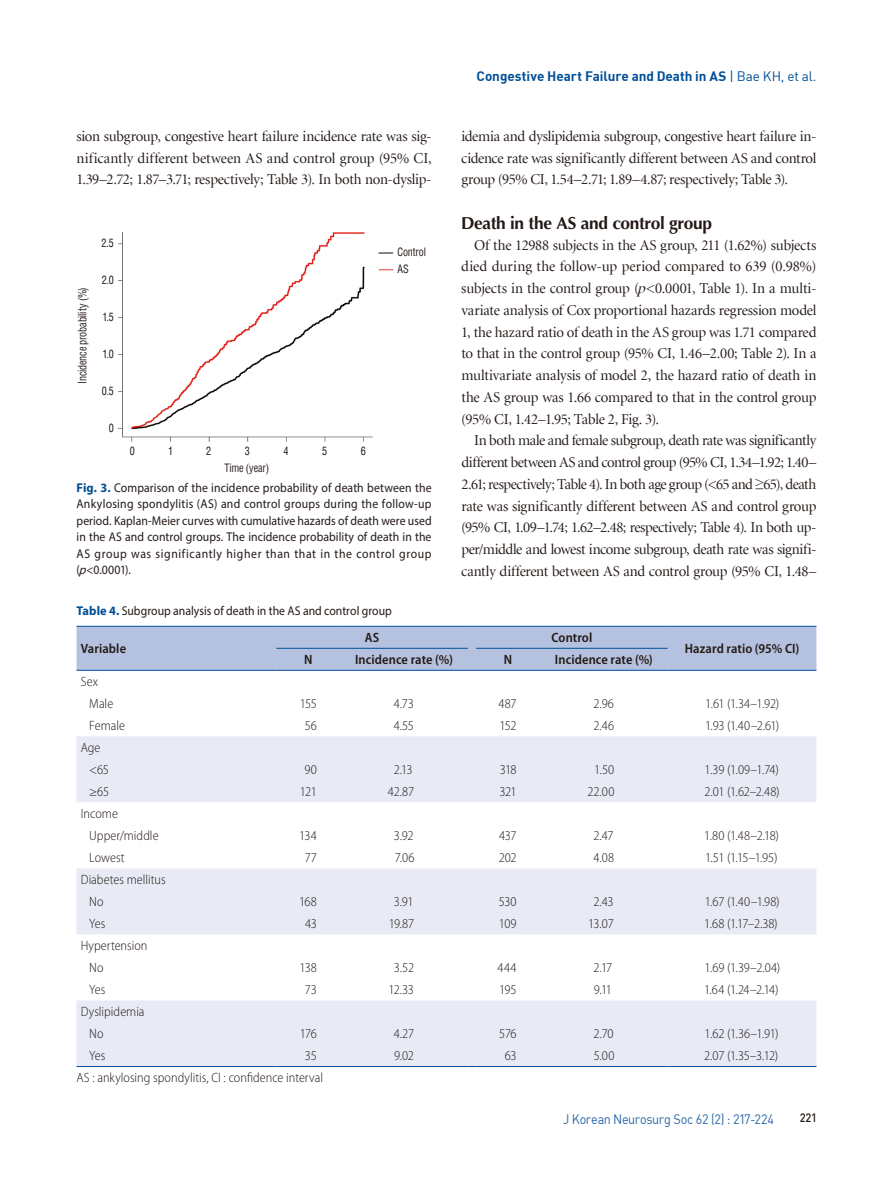
<style>
.page{position:relative;width:893px;height:1191px;background:#fff}
.page>*{position:absolute;margin:0;border:0;box-sizing:border-box;transform-origin:0 0}
.t1{font:700 17.25px "Optima";letter-spacing:-.015em;color:#231916}
.t2{font:15px/21.8px "Minion LT Display";letter-spacing:-.02em;color:#231916;text-align:justify}
.t3{font:300 semi-condensed 13.5px/22px "Myriad Pro";color:#231916}
.t4{font:600 semi-condensed 13.5px "Myriad Pro";letter-spacing:.01em;color:#231916}
.t5{font:700 13.5px "DIN";letter-spacing:-.005em;color:#004f97}
.t6{font:13.5px "DIN";letter-spacing:-.025em;color:#2868a9;scale:.93 1}
.t7{font:12.75px/16.5px "Myriad Pro";letter-spacing:.02em;color:#231916;text-align:justify;scale:.92 1}
.t8{font:12.75px "Myriad Pro";color:#231916;scale:.92 1}
.t9{font:12px "Dinmed";color:#231916;scale:.93 1}
.t10{font:condensed 11.25px/16.5px "Helvetica";letter-spacing:-.015em;color:#231916;scale:.9 1}
.s1{font-weight:400}
.s2{font-style:italic}
.s3{font-family:"Times New Roman"}
.s4{font-weight:700;color:#004f97}
</style>
<div class="page">
<svg style="left:77px;top:736px;width:739px;height:330px;fill:#e8ebf5"></svg>
<svg style="left:77px;top:626px;width:739px;height:45px;background:#acbcdb"></svg>
<hr style="left:476px;top:670px;width:64px;height:1px;background:#004f97">
<hr style="left:540px;top:670px;width:128px;height:1px;background:#004f97">
<hr style="left:77px;top:1066px;width:199px;height:1px;background:#004f97">
<hr style="left:276px;top:1066px;width:64px;height:1px;background:#004f97">
<hr style="left:340px;top:1066px;width:128px;height:1px;background:#004f97">
<hr style="left:476px;top:1066px;width:64px;height:1px;background:#004f97">
<hr style="left:540px;top:1066px;width:128px;height:1px;background:#004f97">
<hr style="left:668px;top:1066px;width:148px;height:1px;background:#004f97">
<img style="left:118px;top:231px;width:276px;height:211px">
<p class="t5" style="left:477px;top:68px;width:341px">Congestive Heart Failure and Death in AS <span class="s1">| Bae KH, et al.</span></p>
<p class="t2" style="left:76px;top:126px;width:357px">sion subgroup, congestive heart failure incidence rate was sig&shy;nificantly different between AS and control group (95% CI, 1.39–2.72; 1.87–3.71; respectively; Table 3). In both non-dyslip-</p>
<p class="t2" style="left:461px;top:126px;width:357px">idemia and dyslipidemia subgroup, congestive heart failure in&shy;cidence rate was significantly different between AS and control group (95% CI, 1.54–2.71; 1.89–4.87; respectively; Table 3).</p>
<p class="t1" style="left:461px;top:212px;width:252px">Death in the AS and control group</p>
<p class="t2" style="left:461px;top:234px;width:357px;text-indent:13px">Of the 12988 subjects in the AS group, 211 (1.62%) subjects died during the follow-up period compared to 639 (0.98%) subjects in the control group (<span class="s2">p</span>&lt;0.0001, Table 1). In a multi&shy;variate analysis of Cox proportional hazards regression model 1, the hazard ratio of death in the AS group was 1.71 compared to that in the control group (95% CI, 1.46–2.00; Table 2). In a multivariate analysis of model 2, the hazard ratio of death in the AS group was 1.66 compared to that in the control group (95% CI, 1.42–1.95; Table 2, Fig. 3).</p>
<p class="t2" style="left:461px;top:430px;width:357px;text-indent:13px">In both male and female subgroup, death rate was significantly different between AS and control group (95% CI, 1.34–1.92; 1.40– 2.61; respectively; Table 4). In both age group (&lt;65 and <span class="s3">≥</span>65), death rate was significantly different between AS and control group (95% CI, 1.09–1.74; 1.62–2.48; respectively; Table 4). In both up&shy;per/middle and lowest income subgroup, death rate was signifi&shy;cantly different between AS and control group (95% CI, 1.48–</p>
<p class="t8" style="left:77px;top:602px;width:344px"><span class="s4">Table 4.</span> Subgroup analysis of death in the AS and control group</p>
<p class="t4" style="left:81px;top:640px;width:47px">Variable</p>
<p class="t10" style="left:102px;top:235px;width:15px">2.5</p>
<p class="t10" style="left:102px;top:272px;width:15px">2.0</p>
<p class="t10" style="left:102px;top:309px;width:14px">1.5</p>
<p class="t10" style="left:103px;top:346px;width:14px">1.0</p>
<p class="t10" style="left:102px;top:382px;width:15px">0.5</p>
<p class="t10" style="left:109px;top:419px;width:7px">0</p>
<p class="t10" style="left:397px;top:244px;width:33px">Control<br>AS</p>
<p class="t10" style="left:74px;top:384px;width:109px;rotate:-90deg">Incidence probability (%)</p>
<p class="t10" style="left:130px;top:443px;width:7px">0</p>
<p class="t10" style="left:168px;top:443px;width:7px">1</p>
<p class="t10" style="left:206px;top:443px;width:7px">2</p>
<p class="t10" style="left:245px;top:443px;width:7px">3</p>
<p class="t10" style="left:283px;top:443px;width:7px">4</p>
<p class="t10" style="left:322px;top:443px;width:7px">5</p>
<p class="t10" style="left:361px;top:443px;width:7px">6</p>
<p class="t10" style="left:224px;top:460px;width:51px">Time (year)</p>
<p class="t7" style="left:77px;top:479px;width:387px"><span class="s4">Fig. 3.</span> Comparison of the incidence probability of death between the Ankylosing spondylitis (AS) and control groups during the follow-up period. Kaplan-Meier curves with cumulative hazards of death were used in the AS and control groups. The incidence probability of death in the AS group was significantly higher than that in the control group (<span class="s2">p</span>&lt;0.0001).</p>
<p class="t4" style="left:365px;top:629px;width:16px">AS</p>
<p class="t4" style="left:551px;top:629px;width:42px">Control</p>
<p class="t4" style="left:685px;top:640px;width:116px">Hazard ratio (95% CI)</p>
<p class="t4" style="left:304px;top:651px;width:10px">N</p>
<p class="t4" style="left:355px;top:651px;width:99px">Incidence rate (%)</p>
<p class="t4" style="left:504px;top:651px;width:10px">N</p>
<p class="t4" style="left:555px;top:651px;width:99px">Incidence rate (%)</p>
<p class="t3" style="left:89px;top:670px;width:25px;text-indent:-9px">Sex<br>Male</p>
<p class="t3" style="left:300px;top:692px;width:19px">155</p>
<p class="t3" style="left:394px;top:692px;width:22px">4.73</p>
<p class="t3" style="left:498px;top:692px;width:20px">487</p>
<p class="t3" style="left:594px;top:692px;width:22px">2.96</p>
<p class="t3" style="left:705px;top:692px;width:76px">1.61 (1.34–1.92)</p>
<p class="t3" style="left:89px;top:714px;width:37px">Female</p>
<p class="t3" style="left:305px;top:714px;width:14px">56</p>
<p class="t3" style="left:394px;top:714px;width:22px">4.55</p>
<p class="t3" style="left:499px;top:714px;width:19px">152</p>
<p class="t3" style="left:594px;top:714px;width:22px">2.46</p>
<p class="t3" style="left:705px;top:714px;width:76px">1.93 (1.40–2.61)</p>
<p class="t3" style="left:89px;top:736px;width:21px;text-indent:-9px">Age &lt;65</p>
<p class="t3" style="left:304px;top:758px;width:14px">90</p>
<p class="t3" style="left:394px;top:758px;width:20px">2.13</p>
<p class="t3" style="left:500px;top:758px;width:18px">318</p>
<p class="t3" style="left:594px;top:758px;width:22px">1.50</p>
<p class="t3" style="left:705px;top:758px;width:76px">1.39 (1.09–1.74)</p>
<p class="t3" style="left:89px;top:780px;width:21px">≥65</p>
<p class="t3" style="left:300px;top:780px;width:18px">121</p>
<p class="t3" style="left:388px;top:780px;width:28px">42.87</p>
<p class="t3" style="left:499px;top:780px;width:19px">321</p>
<p class="t3" style="left:587px;top:780px;width:28px">22.00</p>
<p class="t3" style="left:704px;top:780px;width:77px">2.01 (1.62–2.48)</p>
<p class="t3" style="left:89px;top:802px;width:71px;text-indent:-9px">Income<br>Upper/middle</p>
<p class="t3" style="left:299px;top:824px;width:19px">134</p>
<p class="t3" style="left:394px;top:824px;width:21px">3.92</p>
<p class="t3" style="left:499px;top:824px;width:19px">437</p>
<p class="t3" style="left:594px;top:824px;width:21px">2.47</p>
<p class="t3" style="left:704px;top:824px;width:76px">1.80 (1.48–2.18)</p>
<p class="t3" style="left:89px;top:846px;width:37px">Lowest</p>
<p class="t3" style="left:305px;top:846px;width:14px">77</p>
<p class="t3" style="left:395px;top:846px;width:21px">7.06</p>
<p class="t3" style="left:499px;top:846px;width:19px">202</p>
<p class="t3" style="left:594px;top:846px;width:22px">4.08</p>
<p class="t3" style="left:705px;top:846px;width:74px">1.51 (1.15–1.95)</p>
<p class="t3" style="left:89px;top:868px;width:78px;text-indent:-9px">Diabetes mellitus<br>No</p>
<p class="t3" style="left:299px;top:890px;width:19px">168</p>
<p class="t3" style="left:394px;top:890px;width:21px">3.91</p>
<p class="t3" style="left:499px;top:890px;width:19px">530</p>
<p class="t3" style="left:593px;top:890px;width:22px">2.43</p>
<p class="t3" style="left:705px;top:890px;width:77px">1.67 (1.40–1.98)</p>
<p class="t3" style="left:89px;top:912px;width:18px">Yes</p>
<p class="t3" style="left:305px;top:912px;width:13px">43</p>
<p class="t3" style="left:389px;top:912px;width:27px">19.87</p>
<p class="t3" style="left:499px;top:912px;width:19px">109</p>
<p class="t3" style="left:588px;top:912px;width:27px">13.07</p>
<p class="t3" style="left:704px;top:912px;width:75px">1.68 (1.17–2.38)</p>
<p class="t3" style="left:89px;top:934px;width:60px;text-indent:-9px">Hypertension<br>No</p>
<p class="t3" style="left:299px;top:956px;width:19px">138</p>
<p class="t3" style="left:394px;top:956px;width:22px">3.52</p>
<p class="t3" style="left:498px;top:956px;width:21px">444</p>
<p class="t3" style="left:593px;top:956px;width:20px">2.17</p>
<p class="t3" style="left:704px;top:956px;width:77px">1.69 (1.39–2.04)</p>
<p class="t3" style="left:89px;top:978px;width:18px">Yes</p>
<p class="t3" style="left:305px;top:978px;width:14px">73</p>
<p class="t3" style="left:388px;top:978px;width:27px">12.33</p>
<p class="t3" style="left:499px;top:978px;width:19px">195</p>
<p class="t3" style="left:594px;top:978px;width:20px">9.11</p>
<p class="t3" style="left:704px;top:978px;width:76px">1.64 (1.24–2.14)</p>
<p class="t3" style="left:89px;top:1000px;width:57px;text-indent:-9px">Dyslipidemia<br>No</p>
<p class="t3" style="left:300px;top:1022px;width:18px">176</p>
<p class="t3" style="left:394px;top:1022px;width:22px">4.27</p>
<p class="t3" style="left:499px;top:1022px;width:19px">576</p>
<p class="t3" style="left:593px;top:1022px;width:22px">2.70</p>
<p class="t3" style="left:705px;top:1022px;width:75px">1.62 (1.36–1.91)</p>
<p class="t3" style="left:89px;top:1044px;width:18px">Yes</p>
<p class="t3" style="left:305px;top:1044px;width:13px">35</p>
<p class="t3" style="left:394px;top:1044px;width:21px">9.02</p>
<p class="t3" style="left:505px;top:1044px;width:13px">63</p>
<p class="t3" style="left:594px;top:1044px;width:22px">5.00</p>
<p class="t3" style="left:704px;top:1044px;width:76px">2.07 (1.35–3.12)</p>
<p class="t3" style="left:77px;top:1066px;width:248px">AS : ankylosing spondylitis, CI : confidence interval</p>
<p class="t6" style="left:563px;top:1110px;width:228px">J Korean Neurosurg Soc 62 (2) : 217-224</p>
<p class="t9" style="left:800px;top:1109px;width:20px">221</p>
</div>
